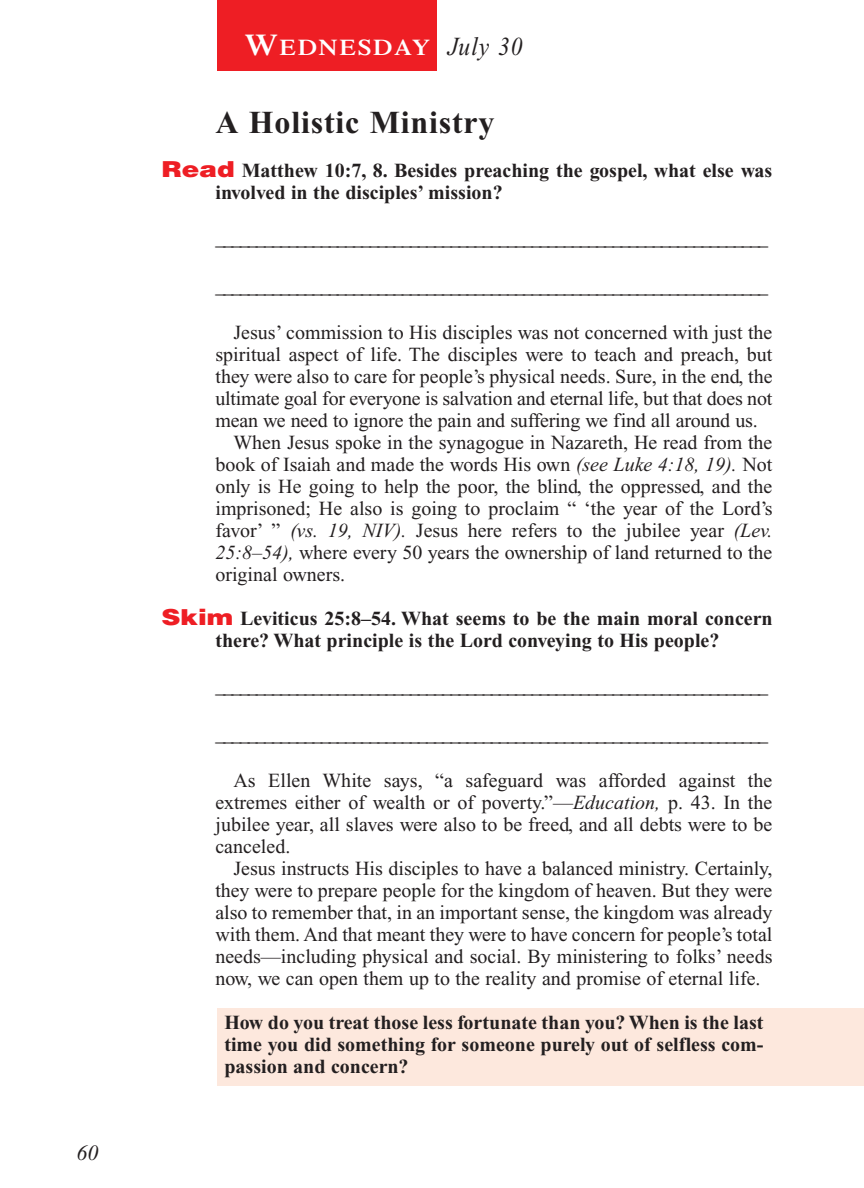
<style>
.page{position:relative;width:864px;height:1188px;background:#fff}
.page>*{position:absolute;margin:0;border:0;box-sizing:border-box;transform-origin:0 0}
.t1{font:700 32px "Times New Roman";letter-spacing:.025em;color:#231f20}
.t2{font:600 22.4px "Times";letter-spacing:.065em;color:#fff;scale:1.1 1}
.t3{font:italic 22px "Times New Roman";color:#231f20}
.t4{font:20px/22px "Times New Roman";color:#231f20;text-align:justify}
.t5{font:700 20px/22px "Times New Roman";color:#231f20}
.t6{font:italic 20px "Times New Roman";color:#231f20}
.s1{font-size:30px}
.s2{font-family:"Times New Roman";font-weight:400;font-style:italic;font-size:26px;color:#231f20}
.s3{font-family:"Helvetica";font-weight:900;font-size:22px;color:#ee1e24}
.s4{font-style:italic}
</style>
<div class="page">
<div style="left:217px;top:1008px;width:647px;height:78px;background:#fde8dd"></div>
<div style="left:217px;top:0;width:220px;height:70px;background:#ee1e24"></div>
<p class="t3" style="left:77px;top:1145px;width:23px">60</p>
<p class="t2" style="left:245px;top:39px;width:254px"><span class="s1">W</span>EDNESDAY <span class="s2">July 30</span></p>
<h1 class="t1" style="left:215px;top:112px;width:281px">A Holistic Ministry</h1>
<p class="t5" style="left:215px;top:162px;width:558px;text-indent:-54px"><span class="s3">Read</span> Matthew 10:7, 8. Besides preaching the gospel, what else was involved in the disciples’ mission?</p>
<p class="t6" style="left:215px;top:231px;width:554px">____________________________________________________________________</p>
<p class="t6" style="left:215px;top:279px;width:554px">____________________________________________________________________</p>
<p class="t4" style="left:233px;top:323px;width:541px">Jesus’ commission to His disciples was not concerned with just the</p>
<p class="t4" style="left:215px;top:345px;width:558px">spiritual aspect of life. The disciples were to teach and preach, but</p>
<p class="t4" style="left:215px;top:367px;width:559px">they were also to care for people’s physical needs. Sure, in the end, the</p>
<p class="t4" style="left:215px;top:389px;width:558px">ultimate goal for everyone is salvation and eternal life, but that does not</p>
<p class="t4" style="left:215px;top:411px;width:544px">mean we need to ignore the pain and suffering we find all around us.</p>
<p class="t4" style="left:233px;top:433px;width:541px">When Jesus spoke in the synagogue in Nazareth, He read from the</p>
<p class="t4" style="left:215px;top:455px;width:558px">book of Isaiah and made the words His own <span class="s4">(see Luke 4:18, 19).</span> Not</p>
<p class="t4" style="left:215px;top:477px;width:558px">only is He going to help the poor, the blind, the oppressed, and the</p>
<p class="t4" style="left:215px;top:499px;width:559px">imprisoned; He also is going to proclaim “ ‘the year of the Lord’s</p>
<p class="t4" style="left:215px;top:521px;width:558px">favor’ ” <span class="s4">(vs. 19, NIV).</span> Jesus here refers to the jubilee year <span class="s4">(Lev.</span></p>
<p class="t4" style="left:215px;top:543px;width:559px"><span class="s4">25:8–54),</span> where every 50 years the ownership of land returned to the</p>
<p class="t4" style="left:215px;top:565px;width:131px">original owners.</p>
<p class="t5" style="left:161px;top:610px;width:613px;text-align:center"><span class="s3">Skim</span> Leviticus 25:8–54. What seems to be the main moral concern there? What principle is the Lord conveying to His people?</p>
<p class="t6" style="left:215px;top:679px;width:554px">____________________________________________________________________</p>
<p class="t6" style="left:215px;top:727px;width:554px">____________________________________________________________________</p>
<p class="t4" style="left:215px;top:771px;width:559px;text-indent:18px">As Ellen White says, “a safeguard was afforded against the extremes either of wealth or of poverty.”—<span class="s4">Education,</span> p. 43. In the jubilee year, all slaves were also to be freed, and all debts were to be canceled.</p>
<p class="t4" style="left:215px;top:859px;width:559px;text-indent:18px">Jesus instructs His disciples to have a balanced ministry. Certainly, they were to prepare people for the kingdom of heaven. But they were also to remember that, in an important sense, the kingdom was already with them. And that meant they were to have concern for people’s total needs—including physical and social. By ministering to folks’ needs now, we can open them up to the reality and promise of eternal life.</p>
<p class="t5" style="left:224px;top:1014px;width:541px;text-align:justify">How do you treat those less fortunate than you? When is the last time you did something for someone purely out of selfless com&shy;passion and concern?</p>
</div>
